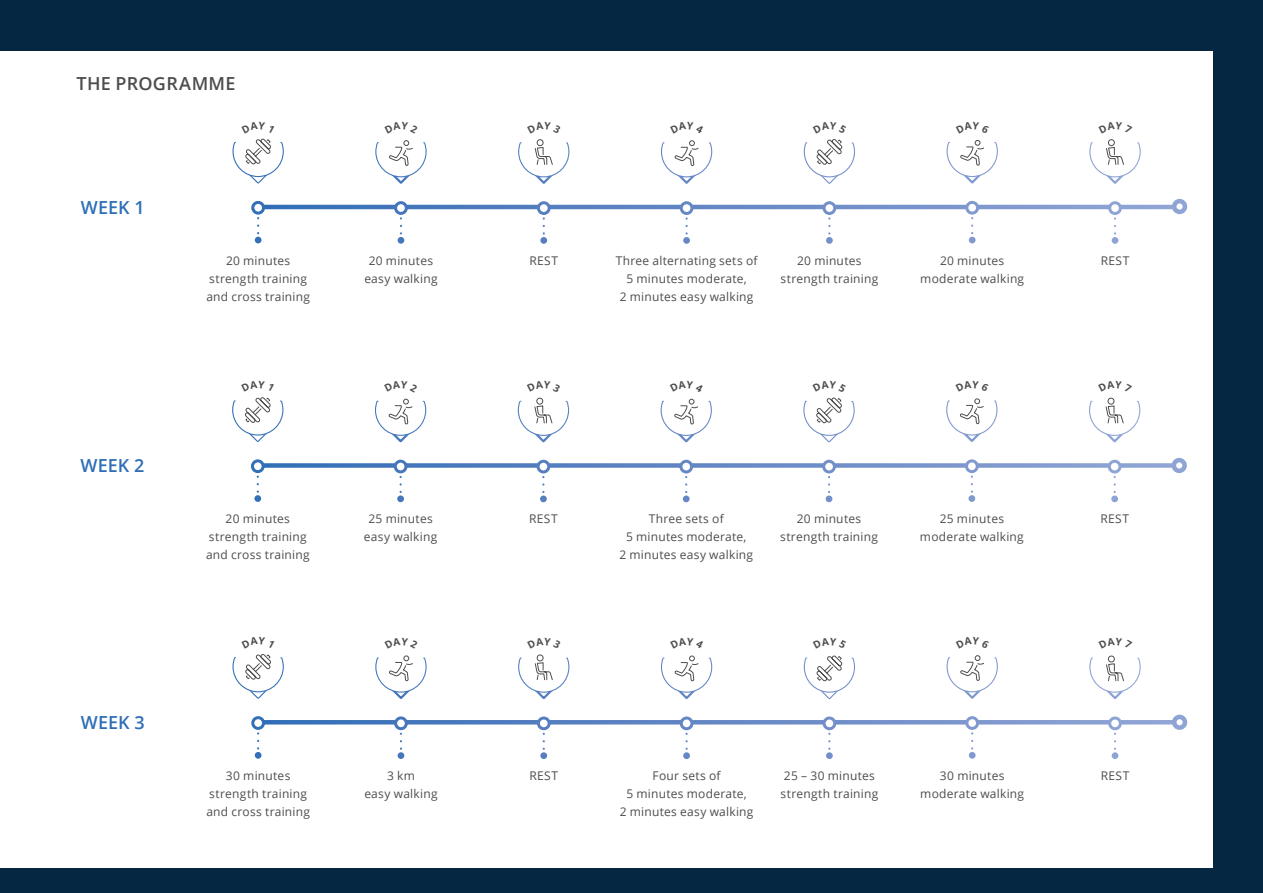
<style>
.page{position:relative;width:1263px;height:893px;background:#062741}
.page>*{position:absolute;margin:0;border:0;box-sizing:border-box;transform-origin:0 0}
.t1{font:600 18px "Open Sans";color:#2e6eb7}
.t2{font:600 18px "Open Sans";letter-spacing:.02em;color:#4d4d4f}
.t3{font:12px/18px "Open Sans";letter-spacing:.02em;color:#4d4d4f;text-align:center}
</style>
<div class="page">
<div style="left:0;top:51px;width:1213px;height:816px;background:#fff"></div>
<svg style="left:265px;top:205px;width:907px;height:4px;background:#6287c4"></svg>
<svg style="left:398px;top:218px;width:6px;height:26px"></svg>
<div style="left:396px;top:203px;width:10px;height:10px;background:#fff;border-radius:50%"></div>
<div style="left:394px;top:201px;width:14px;height:14px;border:3px solid #fff;border-radius:50%"></div>
<div style="left:1172px;top:199px;width:15px;height:15px;border:4px solid #fff;border-radius:50%"></div>
<svg style="left:255px;top:218px;width:7px;height:25px"></svg>
<div style="left:251px;top:201px;width:14px;height:14px;border:3px solid #fff;border-radius:50%"></div>
<svg style="left:375px;top:140px;width:52px;height:44px"></svg>
<svg style="left:540px;top:218px;width:7px;height:26px"></svg>
<div style="left:538px;top:203px;width:11px;height:10px;background:#fff;border-radius:50%"></div>
<div style="left:537px;top:201px;width:14px;height:14px;border:3px solid #fff;border-radius:50%"></div>
<svg style="left:683px;top:218px;width:7px;height:26px"></svg>
<div style="left:681px;top:203px;width:11px;height:10px;background:#fff;border-radius:50%"></div>
<div style="left:680px;top:201px;width:13px;height:14px;border:3px solid #fff;border-radius:50%"></div>
<svg style="left:661px;top:140px;width:52px;height:44px"></svg>
<svg style="left:826px;top:218px;width:7px;height:26px"></svg>
<div style="left:824px;top:203px;width:11px;height:10px;background:#fff;border-radius:50%"></div>
<div style="left:822px;top:201px;width:14px;height:14px;border:3px solid #fff;border-radius:50%"></div>
<svg style="left:969px;top:218px;width:6px;height:25px"></svg>
<div style="left:967px;top:202px;width:10px;height:11px;background:#fff;border-radius:50%"></div>
<div style="left:965px;top:201px;width:14px;height:14px;border:3px solid #fff;border-radius:50%"></div>
<svg style="left:946px;top:140px;width:52px;height:44px"></svg>
<svg style="left:1112px;top:218px;width:6px;height:26px"></svg>
<div style="left:1110px;top:203px;width:10px;height:10px;background:#fff;border-radius:50%"></div>
<div style="left:1108px;top:201px;width:14px;height:14px;border:3px solid #fff;border-radius:50%"></div>
<svg style="left:265px;top:463px;width:906px;height:5px;background:#7293ca"></svg>
<svg style="left:397px;top:477px;width:7px;height:25px"></svg>
<div style="left:395px;top:461px;width:11px;height:11px;background:#fff;border-radius:50%"></div>
<div style="left:394px;top:460px;width:13px;height:13px;border:3px solid #fff;border-radius:50%"></div>
<div style="left:1171px;top:458px;width:16px;height:15px;border:4px solid #fff;border-radius:50%"></div>
<svg style="left:254px;top:477px;width:7px;height:25px"></svg>
<div style="left:251px;top:459px;width:14px;height:14px;border:3px solid #fff;border-radius:50%"></div>
<svg style="left:375px;top:399px;width:52px;height:44px"></svg>
<svg style="left:540px;top:477px;width:7px;height:25px"></svg>
<div style="left:538px;top:461px;width:11px;height:11px;background:#fff;border-radius:50%"></div>
<div style="left:537px;top:460px;width:13px;height:13px;border:3px solid #fff;border-radius:50%"></div>
<svg style="left:683px;top:477px;width:7px;height:25px"></svg>
<div style="left:681px;top:461px;width:11px;height:11px;background:#fff;border-radius:50%"></div>
<div style="left:679px;top:460px;width:14px;height:13px;border:3px solid #fff;border-radius:50%"></div>
<svg style="left:660px;top:399px;width:52px;height:44px"></svg>
<svg style="left:826px;top:477px;width:6px;height:25px"></svg>
<div style="left:824px;top:461px;width:10px;height:11px;background:#fff;border-radius:50%"></div>
<div style="left:822px;top:460px;width:14px;height:13px;border:3px solid #fff;border-radius:50%"></div>
<svg style="left:968px;top:477px;width:7px;height:25px"></svg>
<div style="left:966px;top:461px;width:11px;height:11px;background:#fff;border-radius:50%"></div>
<div style="left:965px;top:459px;width:14px;height:14px;border:3px solid #fff;border-radius:50%"></div>
<svg style="left:946px;top:398px;width:52px;height:44px"></svg>
<svg style="left:1111px;top:477px;width:7px;height:25px"></svg>
<div style="left:1109px;top:461px;width:11px;height:11px;background:#fff;border-radius:50%"></div>
<div style="left:1108px;top:460px;width:13px;height:13px;border:3px solid #fff;border-radius:50%"></div>
<svg style="left:265px;top:720px;width:907px;height:4px;background:#6388c5"></svg>
<svg style="left:398px;top:734px;width:6px;height:25px"></svg>
<div style="left:396px;top:718px;width:10px;height:11px;background:#fff;border-radius:50%"></div>
<div style="left:394px;top:716px;width:14px;height:14px;border:3px solid #fff;border-radius:50%"></div>
<div style="left:1172px;top:715px;width:15px;height:15px;border:4px solid #fff;border-radius:50%"></div>
<svg style="left:255px;top:733px;width:7px;height:26px"></svg>
<div style="left:251px;top:716px;width:14px;height:14px;border:3px solid #fff;border-radius:50%"></div>
<svg style="left:375px;top:655px;width:52px;height:44px"></svg>
<svg style="left:540px;top:734px;width:7px;height:25px"></svg>
<div style="left:538px;top:718px;width:11px;height:11px;background:#fff;border-radius:50%"></div>
<div style="left:537px;top:716px;width:14px;height:14px;border:3px solid #fff;border-radius:50%"></div>
<svg style="left:683px;top:734px;width:7px;height:25px"></svg>
<div style="left:681px;top:718px;width:11px;height:11px;background:#fff;border-radius:50%"></div>
<div style="left:680px;top:716px;width:13px;height:14px;border:3px solid #fff;border-radius:50%"></div>
<svg style="left:661px;top:655px;width:52px;height:45px"></svg>
<svg style="left:826px;top:734px;width:7px;height:25px"></svg>
<div style="left:824px;top:718px;width:11px;height:11px;background:#fff;border-radius:50%"></div>
<div style="left:822px;top:716px;width:14px;height:14px;border:3px solid #fff;border-radius:50%"></div>
<svg style="left:969px;top:733px;width:6px;height:26px"></svg>
<div style="left:967px;top:718px;width:10px;height:10px;background:#fff;border-radius:50%"></div>
<div style="left:965px;top:716px;width:14px;height:14px;border:3px solid #fff;border-radius:50%"></div>
<svg style="left:946px;top:655px;width:52px;height:44px"></svg>
<svg style="left:1112px;top:734px;width:6px;height:25px"></svg>
<div style="left:1110px;top:718px;width:10px;height:11px;background:#fff;border-radius:50%"></div>
<div style="left:1108px;top:716px;width:14px;height:14px;border:3px solid #fff;border-radius:50%"></div>
<svg style="left:1089px;top:655px;width:52px;height:44px"></svg>
<svg style="left:803px;top:655px;width:52px;height:45px"></svg>
<svg style="left:232px;top:138px;width:52px;height:46px"></svg>
<svg style="left:518px;top:139px;width:52px;height:45px"></svg>
<svg style="left:803px;top:139px;width:52px;height:45px"></svg>
<svg style="left:1089px;top:139px;width:52px;height:45px"></svg>
<svg style="left:232px;top:397px;width:52px;height:45px"></svg>
<svg style="left:517px;top:397px;width:53px;height:46px"></svg>
<svg style="left:803px;top:397px;width:52px;height:46px"></svg>
<svg style="left:1089px;top:397px;width:52px;height:46px"></svg>
<svg style="left:232px;top:654px;width:52px;height:45px"></svg>
<svg style="left:518px;top:654px;width:52px;height:45px"></svg>
<h1 class="t2" style="left:77px;top:71px;width:160px">THE PROGRAMME</h1>
<h1 class="t1" style="left:81px;top:195px;width:65px">WEEK 1</h1>
<h1 class="t1" style="left:80px;top:453px;width:65px">WEEK 2</h1>
<h1 class="t1" style="left:81px;top:710px;width:65px">WEEK 3</h1>
<p class="t3" style="left:206px;top:251px;width:105px">20 minutes strength training and cross training</p>
<p class="t3" style="left:364px;top:251px;width:75px">20 minutes easy walking</p>
<p class="t3" style="left:529px;top:251px;width:30px">REST</p>
<p class="t3" style="left:616px;top:251px;width:143px">Three alternating sets of<br>5 minutes moderate,<br>2 minutes easy walking</p>
<p class="t3" style="left:780px;top:251px;width:99px">20 minutes strength training</p>
<p class="t3" style="left:920px;top:251px;width:105px">20 minutes moderate walking</p>
<p class="t3" style="left:1101px;top:251px;width:30px">REST</p>
<p class="t3" style="left:206px;top:510px;width:105px">20 minutes strength training and cross training</p>
<p class="t3" style="left:364px;top:510px;width:75px">25 minutes easy walking</p>
<p class="t3" style="left:529px;top:510px;width:30px">REST</p>
<p class="t3" style="left:619px;top:510px;width:135px">Three sets of<br>5 minutes moderate,<br>2 minutes easy walking</p>
<p class="t3" style="left:780px;top:510px;width:99px">20 minutes strength training</p>
<p class="t3" style="left:920px;top:510px;width:105px">25 minutes moderate walking</p>
<p class="t3" style="left:1100px;top:510px;width:30px">REST</p>
<p class="t3" style="left:206px;top:766px;width:105px">30 minutes strength training and cross training</p>
<p class="t3" style="left:364px;top:766px;width:75px">3 km<br>easy walking</p>
<p class="t3" style="left:529px;top:766px;width:30px">REST</p>
<p class="t3" style="left:620px;top:766px;width:135px">Four sets of<br>5 minutes moderate,<br>2 minutes easy walking</p>
<p class="t3" style="left:780px;top:766px;width:99px;text-align:left">25 – 30 minutes strength training</p>
<p class="t3" style="left:920px;top:766px;width:105px">30 minutes moderate walking</p>
<p class="t3" style="left:1101px;top:766px;width:30px">REST</p>
</div>
